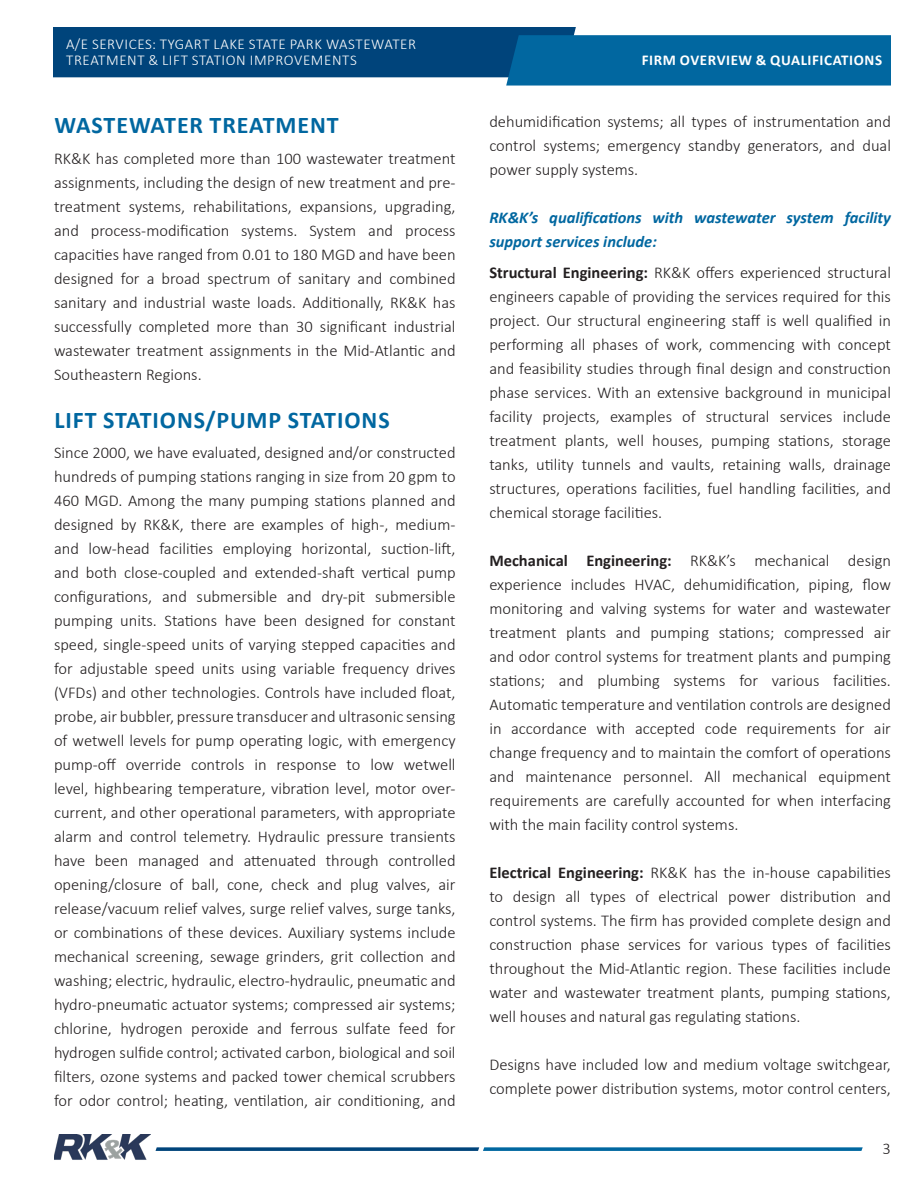
<style>
.page{position:relative;width:918px;height:1188px;background:#fff}
.page>*{position:absolute;margin:0;border:0;box-sizing:border-box;transform-origin:0 0}
.t1{font:700 24px "Calibri";letter-spacing:.04em;color:#0167a0}
.t2{font:300 16.5px/24px "Calibri";color:#231f20;text-align:justify}
.t3{font:italic 700 16.5px/24px "Calibri";color:#0167a0}
.t4{font:300 15px/16.5px "Calibri";letter-spacing:.04em;color:#fff}
.t5{font:700 15px "Calibri";letter-spacing:.04em;color:#fff}
.s1{font-weight:700}
</style>
<div class="page">
<img style="left:54px;top:1135px;width:96px;height:25px">
<svg style="left:156px;top:1147px;width:707px;height:4px;background:#1d699b"></svg>
<svg style="left:53px;top:27px;width:838px;height:59px;background:#226a9b"></svg>
<p class="t4" style="left:66px;top:35px;width:351px">A/E SERVICES: TYGART LAKE STATE PARK WASTEWATER<br>TREATMENT &amp; LIFT STATION IMPROVEMENTS</p>
<p class="t1" style="left:54px;top:108px;width:286px">WASTEWATER TREATMENT</p>
<p class="t2" style="left:54px;top:146px;width:403px">RK&amp;K has completed more than 100 wastewater treatment assignments, including the design of new treatment and pre&shy;treatment systems, rehabilitations, expansions, upgrading, and process-modification systems. System and process capacities have ranged from 0.01 to 180 MGD and have been designed for a broad spectrum of sanitary and combined sanitary and industrial waste loads. Additionally, RK&amp;K has successfully completed more than 30 significant industrial wastewater treatment assignments in the Mid-Atlantic and Southeastern Regions.</p>
<p class="t1" style="left:54px;top:403px;width:337px">LIFT STATIONS/PUMP STATIONS</p>
<p class="t2" style="left:54px;top:441px;width:403px">Since 2000, we have evaluated, designed and/or constructed hundreds of pumping stations ranging in size from 20 gpm to 460 MGD. Among the many pumping stations planned and designed by RK&amp;K, there are examples of high-, medium&shy;and low-head facilities employing horizontal, suction-lift, and both close-coupled and extended-shaft vertical pump configurations, and submersible and dry-pit submersible pumping units. Stations have been designed for constant speed, single-speed units of varying stepped capacities and for adjustable speed units using variable frequency drives (VFDs) and other technologies. Controls have included float, probe, air bubbler, pressure transducer and ultrasonic sensing of wetwell levels for pump operating logic, with emergency pump-off override controls in response to low wetwell level, highbearing temperature, vibration level, motor over&shy;current, and other operational parameters, with appropriate alarm and control telemetry. Hydraulic pressure transients have been managed and attenuated through controlled opening/closure of ball, cone, check and plug valves, air release/vacuum relief valves, surge relief valves, surge tanks, or combinations of these devices. Auxiliary systems include mechanical screening, sewage grinders, grit collection and washing; electric, hydraulic, electro-hydraulic, pneumatic and hydro-pneumatic actuator systems; compressed air systems; chlorine, hydrogen peroxide and ferrous sulfate feed for hydrogen sulfide control; activated carbon, biological and soil filters, ozone systems and packed tower chemical scrubbers for odor control; heating, ventilation, air conditioning, and</p>
<p class="t5" style="left:642px;top:49px;width:242px">FIRM OVERVIEW &amp; QUALIFICATIONS</p>
<p class="t2" style="left:489px;top:109px;width:403px">dehumidification systems; all types of instrumentation and control systems; emergency standby generators, and dual power supply systems.</p>
<p class="t3" style="left:489px;top:205px;width:403px">RK&amp;K’s qualifications with wastewater system facility support services include:</p>
<p class="t2" style="left:489px;top:260px;width:403px"><span class="s1">Structural Engineering:</span> RK&amp;K offers experienced structural engineers capable of providing the services required for this project. Our structural engineering staff is well qualified in performing all phases of work, commencing with concept and feasibility studies through final design and construction phase services. With an extensive background in municipal facility projects, examples of structural services include treatment plants, well houses, pumping stations, storage tanks, utility tunnels and vaults, retaining walls, drainage structures, operations facilities, fuel handling facilities, and chemical storage facilities.</p>
<p class="t2" style="left:489px;top:548px;width:403px"><span class="s1">Mechanical Engineering:</span> RK&amp;K’s mechanical design experience includes HVAC, dehumidification, piping, flow monitoring and valving systems for water and wastewater treatment plants and pumping stations; compressed air and odor control systems for treatment plants and pumping stations; and plumbing systems for various facilities.<br>Automatic temperature and ventilation controls are designed in accordance with accepted code requirements for air change frequency and to maintain the comfort of operations and maintenance personnel. All mechanical equipment requirements are carefully accounted for when interfacing with the main facility control systems.</p>
<p class="t2" style="left:489px;top:860px;width:403px"><span class="s1">Electrical Engineering:</span> RK&amp;K has the in-house capabilities to design all types of electrical power distribution and control systems. The firm has provided complete design and construction phase services for various types of facilities throughout the Mid-Atlantic region. These facilities include water and wastewater treatment plants, pumping stations, well houses and natural gas regulating stations.</p>
<p class="t2" style="left:489px;top:1052px;width:403px">Designs have included low and medium voltage switchgear, complete power distribution systems, motor control centers,</p>
<p class="t2" style="left:883px;top:1137px;width:10px">3</p>
</div>
